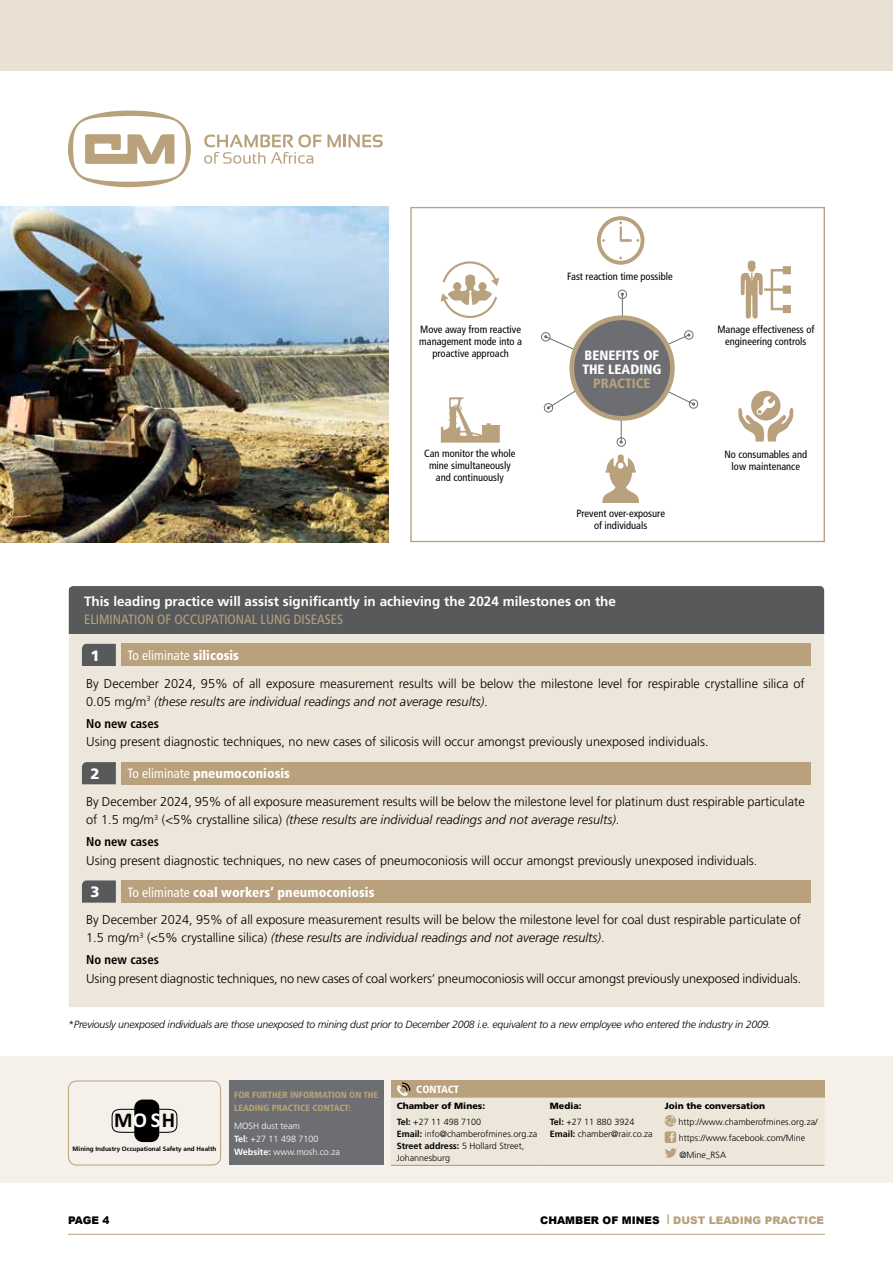
<style>
.page{position:relative;width:893px;height:1263px;background:#fff}
.page>*{position:absolute;margin:0;border:0;box-sizing:border-box;transform-origin:0 0}
.t1{font:700 21.15px "Calibri";color:#000}
.t2{font:900 15px "Frutiger";color:#fff}
.t3{font:900 condensed 13.5px/14.2px "Frutiger";color:#fff}
.t4{font:700 13.5px "Frutiger";color:#fff}
.t5{font:condensed 13.5px "Frutiger";color:#b8a17c}
.t6{font:condensed 13.5px "Frutiger";color:#fff}
.t7{font:900 condensed 13.5px "Frutiger";color:#b8a17c}
.t8{font:300 12.75px/18px "Frutiger";color:#000}
.t9{font:700 condensed 12.75px "Frutiger";color:#000}
.t10{font:condensed 10.5px/12px "Frutiger";color:#000;text-align:center}
.t11{font:italic 300 10.5px "Frutiger";letter-spacing:-.02em;color:#000}
.t12{font:900 10.5px "Arial";color:#b8a17c}
.t13{font:900 condensed 10.5px "Frutiger";color:#fff}
.t14{font:900 10.5px "Arial";color:#000}
.t15{font:300 9px/16.2px "Frutiger";color:#000}
.t16{font:300 9px/13px "Frutiger";color:#fff}
.t17{font:900 9px/16.2px "Frutiger";color:#000}
.t18{font:900 condensed 9px/13.5px "Frutiger";color:#b8a17c}
.t19{font:700 6.3px "Frutiger";color:#000}
.s1{font-weight:900}
.s2{font-style:italic}
.s3{font-weight:400}
.s4{color:#fff}
.s5{font-weight:700}
.s6{font-weight:300}
.s7{color:#000}
</style>
<div class="page">
<hr style="left:68px;top:1234px;width:757px;height:1px;background:#b8a17c">
<div style="left:0;top:1056px;width:893px;height:126px;background:#f5f0e9"></div>
<div style="left:229px;top:1081px;width:155px;height:84px;background:#6d6e71"></div>
<hr style="left:892px;top:207px;width:1px;height:267px;background:#000">
<div style="left:0;top:0;width:893px;height:70px;background:#eae1d4"></div>
<div style="left:68px;top:1081px;width:153px;height:84px;border:1px solid #b8a17c;border-radius:8px"></div>
<svg style="left:111px;top:1108px;width:67px;height:25px"></svg>
<div style="left:134px;top:1099px;width:25px;height:43px;background:#000;border-radius:8px"></div>
<svg style="left:68px;top:585px;width:757px;height:422px;background:#d8d2c9"></svg>
<div style="left:122px;top:644px;width:689px;height:22px;background:#b8a17c"></div>
<div style="left:122px;top:762px;width:689px;height:22px;background:#b8a17c"></div>
<div style="left:122px;top:880px;width:689px;height:23px;background:#b8a17c"></div>
<svg style="left:82px;top:644px;width:34px;height:22px"></svg>
<svg style="left:82px;top:762px;width:34px;height:22px"></svg>
<svg style="left:82px;top:880px;width:34px;height:23px"></svg>
<div style="left:391px;top:1081px;width:433px;height:17px;background:#b8a17c"></div>
<hr style="left:391px;top:1165px;width:153px;height:1px;background:#b8a17c">
<hr style="left:544px;top:1165px;width:115px;height:1px;background:#b8a17c">
<hr style="left:659px;top:1165px;width:165px;height:1px;background:#b8a17c">
<svg style="left:391px;top:1082px;width:433px;height:83px"></svg>
<div style="left:410px;top:207px;width:415px;height:335px;border:1px solid #b8a17c"></div>
<hr style="left:622px;top:294px;width:1px;height:41px;background:#6d6e71">
<div style="left:618px;top:290px;width:9px;height:9px;border:1px solid #6d6e71;border-radius:50%"></div>
<svg style="left:541px;top:332px;width:43px;height:18px"></svg>
<svg style="left:543px;top:386px;width:41px;height:27px"></svg>
<svg style="left:655px;top:386px;width:44px;height:23px"></svg>
<svg style="left:655px;top:330px;width:39px;height:22px"></svg>
<hr style="left:621px;top:401px;width:1px;height:41px;background:#6d6e71">
<div style="left:617px;top:437px;width:9px;height:10px;border:1px solid #6d6e71;border-radius:50%"></div>
<div style="left:572px;top:318px;width:100px;height:100px;background:#6d6e71;border-radius:50%"></div>
<div style="left:569px;top:315px;width:106px;height:106px;border:5px solid #b8a17c;border-radius:50%"></div>
<svg style="left:597px;top:216px;width:47px;height:49px"></svg>
<svg style="left:741px;top:260px;width:50px;height:59px"></svg>
<svg style="left:441px;top:261px;width:58px;height:57px"></svg>
<svg style="left:441px;top:397px;width:59px;height:46px"></svg>
<svg style="left:738px;top:391px;width:56px;height:51px"></svg>
<svg style="left:602px;top:454px;width:37px;height:49px"></svg>
<img style="left:0;top:207px;width:388px;height:335px">
<svg style="left:327px;top:135px;width:56px;height:12px"></svg>
<svg style="left:204px;top:135px;width:117px;height:29px"></svg>
<svg style="left:68px;top:111px;width:123px;height:76px"></svg>
<p class="t10" style="left:419px;top:324px;width:104px">Move away from reactive management mode into a proactive approach</p>
<p class="t10" style="left:567px;top:270px;width:107px">Fast reaction time possible</p>
<p class="t3" style="left:582px;top:348px;width:80px">BENEFITS OF<br>THE LEADING</p>
<p class="t7" style="left:593px;top:376px;width:59px">PRACTICE</p>
<p class="t10" style="left:717px;top:324px;width:98px">Manage effectiveness of engineering controls</p>
<p class="t10" style="left:424px;top:448px;width:93px">Can monitor the whole mine simultaneously and continuously</p>
<p class="t10" style="left:724px;top:448px;width:84px">No consumables and low maintenance</p>
<p class="t10" style="left:576px;top:507px;width:90px">Prevent over-exposure of individuals</p>
<p class="t4" style="left:84px;top:593px;width:533px">This leading practice will assist significantly in achieving the 2024 milestones on the</p>
<p class="t5" style="left:84px;top:611px;width:261px">ELIMINATION OF OCCUPATIONAL LUNG DISEASES</p>
<p class="t6" style="left:128px;top:647px;width:113px">To eliminate <span class="s1">silicosis</span></p>
<p class="t2" style="left:90px;top:646px;width:11px">1</p>
<p class="t8" style="left:86px;top:674px;width:720px">By December 2024, 95% of all exposure measurement results will be below the milestone level for respirable crystalline silica of<br>0.05 mg/m<sup>3</sup> <span class="s2">(these results are individual readings and not average results)</span>.</p>
<p class="t9" style="left:86px;top:716px;width:74px">No new cases</p>
<p class="t8" style="left:86px;top:733px;width:624px">Using present diagnostic techniques, no new cases of silicosis will occur amongst previously unexposed individuals.</p>
<p class="t2" style="left:90px;top:765px;width:11px">2</p>
<p class="t3" style="left:128px;top:766px;width:164px"><span class="s3">To eliminate</span> pneumoconiosis</p>
<p class="t8" style="left:86px;top:792px;width:720px">By December 2024, 95% of all exposure measurement results will be below the milestone level for platinum dust respirable particulate of 1.5 mg/m<sup>3</sup> (&lt;5% crystalline silica) <span class="s2">(these results are individual readings and not average results)</span>.</p>
<p class="t9" style="left:86px;top:834px;width:74px">No new cases</p>
<p class="t8" style="left:86px;top:851px;width:673px">Using present diagnostic techniques, no new cases of pneumoconiosis will occur amongst previously unexposed individuals.</p>
<p class="t2" style="left:90px;top:883px;width:11px">3</p>
<p class="t3" style="left:128px;top:885px;width:248px"><span class="s3">To eliminate</span> coal workers’ pneumoconiosis</p>
<p class="t8" style="left:86px;top:911px;width:716px">By December 2024, 95% of all exposure measurement results will be below the milestone level for coal dust respirable particulate of<br>1.5 mg/m<sup>3</sup> (&lt;5% crystalline silica) <span class="s2">(these results are individual readings and not average results)</span>.</p>
<p class="t9" style="left:86px;top:952px;width:74px">No new cases</p>
<p class="t8" style="left:86px;top:969px;width:716px">Using present diagnostic techniques, no new cases of coal workers’ pneumoconiosis will occur amongst previously unexposed individuals.</p>
<p class="t11" style="left:68px;top:1018px;width:705px">*Previously unexposed individuals are those unexposed to mining dust prior to December 2008 i.e. equivalent to a new employee who entered the industry in 2009.</p>
<h1 class="t1" style="left:114px;top:1107px;width:62px">M<span class="s4">O S</span>H</h1>
<p class="t19" style="left:73px;top:1145px;width:145px">Mining Industry Occupational Safety and Health</p>
<p class="t18" style="left:234px;top:1088px;width:146px">FOR FURTHER INFORMATION ON THE<br>LEADING PRACTICE CONTACT:</p>
<p class="t16" style="left:234px;top:1119px;width:107px">MOSH dust team<br><span class="s5">Tel:</span> +27 11 498 7100<br><span class="s5">Website:</span> www.mosh.co.za</p>
<p class="t13" style="left:416px;top:1083px;width:44px">CONTACT</p>
<p class="t17" style="left:397px;top:1097px;width:90px">Chamber of Mines:<br><span class="s5">Tel:</span> <span class="s6">+27 11 498 7100</span></p>
<p class="t15" style="left:397px;top:1128px;width:142px;line-height:12px"><span class="s5">Email:</span> info@chamberofmines.org.za<br><span class="s5">Street address:</span> 5 Hollard Street,<br>Johannesburg</p>
<p class="t15" style="left:550px;top:1098px;width:86px"><span class="s1">Media:<br></span><span class="s5">Tel:</span> +27 11 880 3924</p>
<p class="t15" style="left:550px;top:1126px;width:104px"><span class="s5">Email:</span> chamber@rair.co.za</p>
<p class="t17" style="left:665px;top:1097px;width:102px">Join the conversation</p>
<p class="t15" style="left:678px;top:1114px;width:141px">http://www.chamberofmines.org.za/ https://www.facebook.com/Mine @Mine_RSA</p>
<p class="t14" style="left:68px;top:1212px;width:43px">PAGE 4</p>
<p class="t12" style="left:540px;top:1212px;width:285px"><span class="s7">CHAMBER OF MINES</span> | DUST LEADING PRACTICE</p>
</div>
